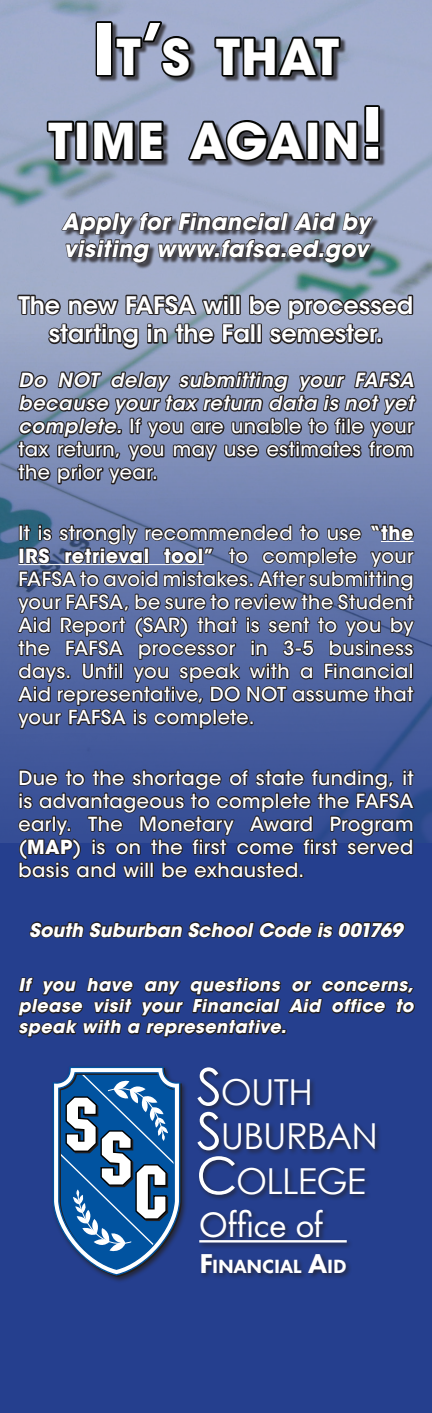
<style>
.page{position:relative;width:432px;height:1413px;background:#253f8e}
.page>*{position:absolute;margin:0;border:0;box-sizing:border-box;transform-origin:0 0}
.t1{font:700 49px/84px "ITC Avant Garde Std";letter-spacing:.02em;color:#fff;text-align:center}
.t2{font:36.83px "Futura PT";letter-spacing:-.015em;color:#fff}
.t3{font:35.8px/44.4px "Century Gothic";letter-spacing:-.025em;color:#fff}
.t4{font:600 24px/28.8px "ITC Avant Garde Std";letter-spacing:-.005em;color:#fff;text-align:center}
.t5{font:italic 700 22.5px/27px "ITC Avant Garde Std";letter-spacing:.015em;color:#fff}
.t6{font:800 19.82px "Futura PT";letter-spacing:-.015em;color:#fff}
.t7{font:500 19.25px/23.1px "ITC Avant Garde Std";letter-spacing:.02em;color:#fff;text-align:justify}
.t8{font:italic 600 19.25px/23.1px "ITC Avant Garde Std";letter-spacing:.03em;color:#fff;text-align:justify}
.t9{font:italic 700 18.75px "ITC Avant Garde Std";letter-spacing:-.005em;color:#fff}
.t10{font:italic 700 17.5px/21px "ITC Avant Garde Std";letter-spacing:.025em;color:#fff;text-align:justify}
.s1{font-size:70px}
.s2{font-weight:500;font-style:normal}
.s3{font-weight:700}
.s4{font-size:51.15px}
.s5{font-size:28.32px}
</style>
<div class="page">
<img style="left:0;top:0;width:432px;height:842px">
<div style="left:51px;top:1065px;width:331px;height:219px;background:#231f20;opacity:.75"></div>
<svg style="left:53px;top:1067px;width:128px;height:210px"></svg>
<svg style="left:54px;top:1068px;width:124px;height:186px;background:#4a7cad"></svg>
<hr style="left:199px;top:1240px;width:148px;height:3px;background:#fff">
<div style="left:48px;top:23px;width:339px;height:145px;background:#231f20;opacity:.75"></div>
<div style="left:96px;top:21px;width:17px;height:56px;border:4px solid #040503"></div>
<svg style="left:113px;top:19px;width:80px;height:60px;background:#5f6475"></svg>
<svg style="left:212px;top:35px;width:131px;height:44px;background:#41454f"></svg>
<svg style="left:45px;top:119px;width:31px;height:44px"></svg>
<div style="left:75px;top:121px;width:13px;height:40px;border:4px solid #040503"></div>
<svg style="left:91px;top:104px;width:74px;height:59px;background:#4c515d"></svg>
<svg style="left:185px;top:118px;width:124px;height:45px;background:#4a4e5a"></svg>
<div style="left:306px;top:121px;width:13px;height:40px;border:4px solid #040503"></div>
<svg style="left:322px;top:103px;width:60px;height:60px;background:#4c505d"></svg>
<div style="left:63px;top:214px;width:316px;height:56px;background:#231f20;opacity:.75"></div>
<svg style="left:60px;top:211px;width:315px;height:53px;background:#666b7b"></svg>
<svg style="left:16px;top:293px;width:398px;height:58px;background:#6f7688"></svg>
<svg style="left:16px;top:369px;width:402px;height:117px;background:#616982"></svg>
<svg style="left:16px;top:523px;width:401px;height:208px;background:#455175"></svg>
<svg style="left:17px;top:768px;width:399px;height:111px"></svg>
<svg style="left:29px;top:921px;width:376px;height:17px"></svg>
<svg style="left:18px;top:977px;width:397px;height:61px"></svg>
<h1 class="t1" style="left:48px;top:15px;width:337px"><span class="s1">I</span>T<span class="s1">’</span>S THAT<br>TIME AGAIN<span class="s1">!</span></h1>
<p class="t5" style="left:62px;top:208px;width:310px">Apply for Financial Aid by visiting www.fafsa.ed.gov</p>
<p class="t4" style="left:18px;top:291px;width:397px">The new FAFSA will be processed starting in the Fall semester.</p>
<p class="t8" style="left:18px;top:369px;width:397px">Do NOT delay submitting your FAFSA because your tax return data is not yet complete. <span class="s2">If you are unable to file your tax return, you may use estimates from the prior year.</span></p>
<p class="t7" style="left:18px;top:521px;width:397px">It is strongly recommended to use <span class="s3">“the IRS retrieval tool”</span> to complete your FAFSA to avoid mistakes. After submitting your FAFSA, be sure to review the Student Aid Report (SAR) that is sent to you by the FAFSA processor in 3-5 business days. Until you speak with a Financial Aid representative, DO NOT assume that your FAFSA is complete.</p>
<p class="t7" style="left:18px;top:766px;width:397px">Due to the shortage of state funding, it is advantageous to complete the FAFSA early. The Monetary Award Program (<span class="s3">MAP</span>) is on the first come first served basis and will be exhausted.</p>
<p class="t9" style="left:29px;top:918px;width:375px">South Suburban School Code is 001769</p>
<p class="t10" style="left:18px;top:974px;width:397px">If you have any questions or concerns, please visit your Financial Aid office to speak with a representative.</p>
<h3 class="t3" style="left:196px;top:1069px;width:183px"><span class="s4">S</span>OUTH<br><span class="s4">S</span>UBURBAN<br><span class="s4">C</span>OLLEGE</h3>
<h2 class="t2" style="left:199px;top:1203px;width:125px">Office of</h2>
<p class="t6" style="left:199px;top:1253px;width:149px"><span class="s5">F</span>INANCIAL <span class="s5">A</span>ID</p>
</div>
